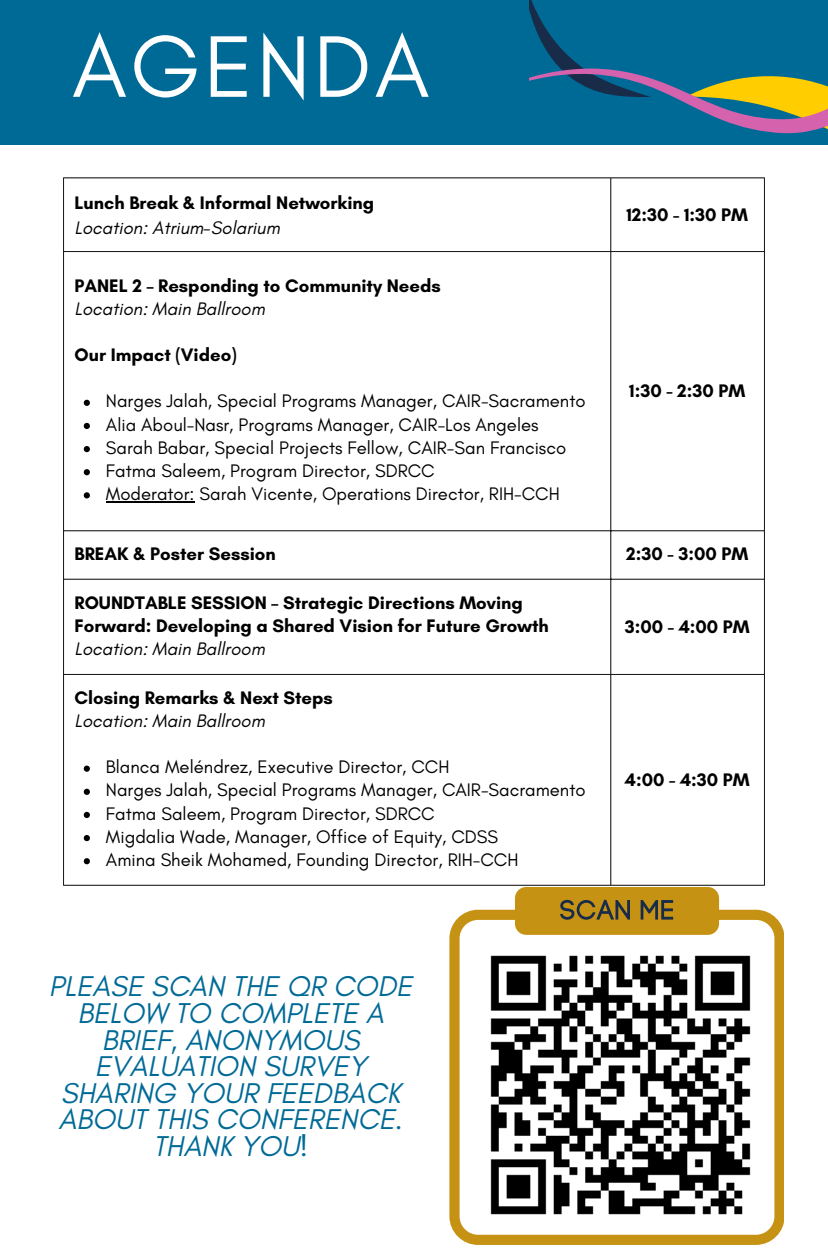
<style>
.page{position:relative;width:828px;height:1260px;background:#fff}
.page>*{position:absolute;margin:0;border:0;box-sizing:border-box;transform-origin:0 0}
.t1{font:89px "Glacial Indifference";letter-spacing:.04em;color:#fff}
.t2{font:italic 29.2px/26.6px "Glacial Indifference";color:#006a96;text-align:center}
.t3{font:18.6px "Glacial Indifference";color:#000}
.t4{font:700 18.6px/23.2px "Glacial Indifference";color:#000}
.t5{font:italic 18.6px "Glacial Indifference";color:#000}
</style>
<div class="page">
<svg style="left:84px;top:400px;width:6px;height:6px"></svg>
<svg style="left:84px;top:423px;width:6px;height:6px"></svg>
<svg style="left:84px;top:446px;width:6px;height:6px"></svg>
<svg style="left:84px;top:469px;width:6px;height:6px"></svg>
<svg style="left:84px;top:492px;width:6px;height:6px"></svg>
<hr style="left:106px;top:502px;width:89px;height:1px;background:#000">
<svg style="left:84px;top:766px;width:6px;height:6px"></svg>
<svg style="left:84px;top:789px;width:6px;height:6px"></svg>
<svg style="left:84px;top:812px;width:6px;height:6px"></svg>
<svg style="left:84px;top:835px;width:6px;height:6px"></svg>
<svg style="left:84px;top:858px;width:6px;height:6px"></svg>
<hr style="left:63px;top:178px;width:1px;height:707px;background:#181716">
<hr style="left:610px;top:178px;width:1px;height:707px;background:#181716">
<hr style="left:764px;top:178px;width:1px;height:707px;background:#181716">
<hr style="left:63px;top:177px;width:702px;height:1px;background:#181716">
<hr style="left:63px;top:251px;width:702px;height:1px;background:#181716">
<hr style="left:63px;top:530px;width:702px;height:1px;background:#181716">
<hr style="left:63px;top:579px;width:702px;height:1px;background:#181716">
<hr style="left:63px;top:674px;width:702px;height:1px;background:#181716">
<hr style="left:63px;top:885px;width:702px;height:1px;background:#181716">
<svg style="left:449px;top:910px;width:335px;height:335px"></svg>
<div style="left:515px;top:887px;width:204px;height:48px;background:#c69214;border-radius:11px"></div>
<svg style="left:560px;top:900px;width:70px;height:20px"></svg>
<svg style="left:641px;top:900px;width:32px;height:20px"></svg>
<img style="left:473px;top:943px;width:288px;height:285px">
<div style="left:0;top:0;width:828px;height:145px;background:#006a96"></div>
<svg style="left:529px;top:0;width:299px;height:134px"></svg>
<p class="t1" style="left:72px;top:12px;width:359px">AGENDA</p>
<h1 class="t4" style="left:75px;top:191px;width:301px">Lunch Break &amp; Informal Networking</h1>
<p class="t5" style="left:75px;top:216px;width:207px">Location: Atrium-Solarium</p>
<p class="t4" style="left:75px;top:274px;width:368px">PANEL 2 – Responding to Community Needs</p>
<p class="t5" style="left:75px;top:297px;width:192px">Location: Main Ballroom</p>
<p class="t4" style="left:75px;top:343px;width:164px">Our Impact (Video)</p>
<p class="t3" style="left:106px;top:390px;width:481px">Narges Jalah, Special Programs Manager, CAIR-Sacramento</p>
<p class="t3" style="left:106px;top:413px;width:434px">Alia Aboul-Nasr, Programs Manager, CAIR-Los Angeles</p>
<p class="t3" style="left:106px;top:436px;width:462px">Sarah Babar, Special Projects Fellow, CAIR-San Francisco</p>
<p class="t3" style="left:106px;top:459px;width:330px">Fatma Saleem, Program Director, SDRCC</p>
<p class="t3" style="left:106px;top:482px;width:455px">Moderator: Sarah Vicente, Operations Director, RIH-CCH</p>
<p class="t4" style="left:626px;top:203px;width:123px">12:30 - 1:30 PM</p>
<p class="t4" style="left:629px;top:379px;width:118px">1:30 - 2:30 PM</p>
<p class="t4" style="left:75px;top:542px;width:203px">BREAK &amp; Poster Session</p>
<p class="t4" style="left:626px;top:542px;width:124px">2:30 - 3:00 PM</p>
<p class="t4" style="left:75px;top:591px;width:476px">ROUNDTABLE SESSION – Strategic Directions Moving<br>Forward: Developing a Shared Vision for Future Growth</p>
<p class="t5" style="left:75px;top:637px;width:192px">Location: Main Ballroom</p>
<p class="t4" style="left:625px;top:615px;width:127px">3:00 - 4:00 PM</p>
<p class="t4" style="left:75px;top:686px;width:260px">Closing Remarks &amp; Next Steps</p>
<p class="t5" style="left:75px;top:709px;width:192px">Location: Main Ballroom</p>
<p class="t3" style="left:106px;top:756px;width:345px">Blanca Meléndrez, Executive Director, CCH</p>
<p class="t3" style="left:106px;top:779px;width:481px">Narges Jalah, Special Programs Manager, CAIR-Sacramento</p>
<p class="t3" style="left:106px;top:802px;width:330px">Fatma Saleem, Program Director, SDRCC</p>
<p class="t3" style="left:106px;top:825px;width:394px">Migdalia Wade, Manager, Office of Equity, CDSS</p>
<p class="t3" style="left:106px;top:848px;width:414px">Amina Sheik Mohamed, Founding Director, RIH-CCH</p>
<p class="t4" style="left:625px;top:768px;width:126px">4:00 - 4:30 PM</p>
<p class="t2" style="left:49px;top:973px;width:365px">PLEASE SCAN THE QR CODE<br>BELOW TO COMPLETE A<br>BRIEF, ANONYMOUS<br>EVALUATION SURVEY<br>SHARING YOUR FEEDBACK<br>ABOUT THIS CONFERENCE.<br>THANK YOU!</p>
</div>
